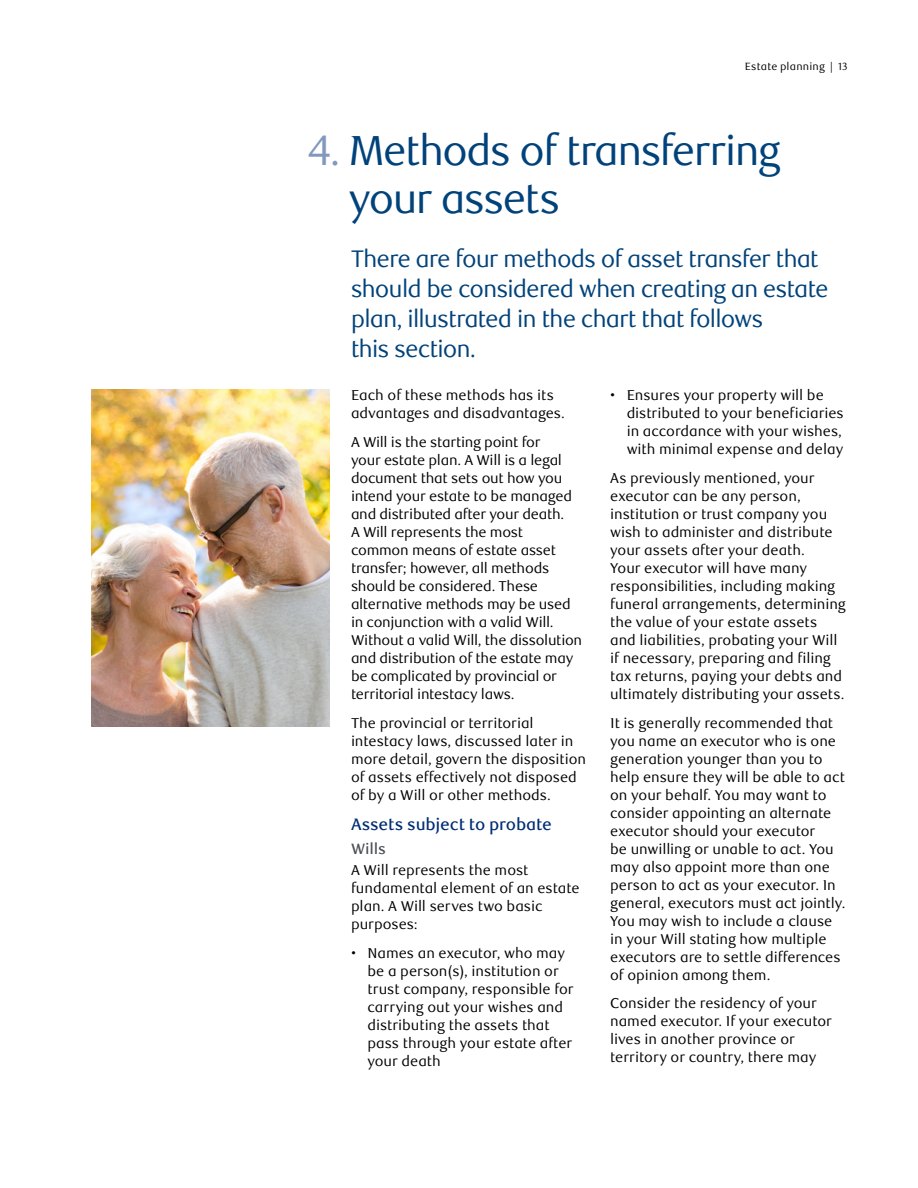
<style>
.page{position:relative;width:918px;height:1188px;background:#fff}
.page>*{position:absolute;margin:0;border:0;box-sizing:border-box;transform-origin:0 0}
._1-Main_Title_Slate{font:42px/48px "RBC Display";letter-spacing:-.02em;color:#00427a}
._9-Text_Highlight{font:24px/30px "RBC Display";letter-spacing:-.02em;color:#00427a}
.t1{font:500 16.5px "RBC Text";letter-spacing:-.01em;color:#002d74}
._5_Subhead_L1{font:500 15px "RBC Text";letter-spacing:-.01em;color:#484f55}
.Body_Area_Text{font:14.25px/18px "RBC Text";letter-spacing:-.005em;color:#000}
.t2{font:10.5px "RBC Text";letter-spacing:.02em;color:#000}
.s1{color:#8398be}
</style>
<div class="page">
<img style="left:92px;top:390px;width:237px;height:337px">
<p class="t2" style="left:745px;top:60px;width:105px">Estate planning | 13</p>
<h1 class="_1-Main_Title_Slate" style="left:349px;top:128px;width:433px;text-indent:-42px"><span class="s1">4.</span> Methods of transferring your assets</h1>
<p class="_9-Text_Highlight" style="left:351px;top:245px;width:479px">There are four methods of asset transfer that should be considered when creating an estate plan, illustrated in the chart that follows<br>this section.</p>
<p class="Body_Area_Text" style="left:351px;top:387px;width:215px">Each of these methods has its advantages and disadvantages.</p>
<p class="Body_Area_Text" style="left:351px;top:433px;width:233px">A Will is the starting point for<br>your estate plan. A Will is a legal document that sets out how you intend your estate to be managed and distributed after your death.<br>A Will represents the most common means of estate asset transfer; however, all methods should be considered. These alternative methods may be used in conjunction with a valid Will.<br>Without a valid Will, the dissolution and distribution of the estate may be complicated by provincial or territorial intestacy laws.</p>
<p class="Body_Area_Text" style="left:351px;top:714px;width:237px">The provincial or territorial intestacy laws, discussed later in more detail, govern the disposition of assets effectively not disposed of by a Will or other methods.</p>
<h2 class="t1" style="left:351px;top:815px;width:203px">Assets subject to probate</h2>
<h3 class="_5_Subhead_L1" style="left:351px;top:840px;width:37px">Wills</h3>
<p class="Body_Area_Text" style="left:351px;top:862px;width:230px">A Will represents the most fundamental element of an estate plan. A Will serves two basic purposes:</p>
<p class="Body_Area_Text" style="left:368px;top:944px;width:208px;text-indent:-16px">• Names an executor, who may be a person(s), institution or trust company, responsible for carrying out your wishes and distributing the assets that pass through your estate after your death</p>
<p class="Body_Area_Text" style="left:627px;top:387px;width:219px;text-indent:-16px">• Ensures your property will be distributed to your beneficiaries in accordance with your wishes, with minimal expense and delay</p>
<p class="Body_Area_Text" style="left:610px;top:469px;width:237px">As previously mentioned, your executor can be any person, institution or trust company you wish to administer and distribute your assets after your death.<br>Your executor will have many responsibilities, including making funeral arrangements, determining the value of your estate assets and liabilities, probating your Will if necessary, preparing and filing tax returns, paying your debts and ultimately distributing your assets.</p>
<p class="Body_Area_Text" style="left:610px;top:714px;width:237px">It is generally recommended that you name an executor who is one generation younger than you to help ensure they will be able to act on your behalf. You may want to consider appointing an alternate executor should your executor<br>be unwilling or unable to act. You may also appoint more than one person to act as your executor. In general, executors must act jointly.<br>You may wish to include a clause in your Will stating how multiple executors are to settle differences of opinion among them.</p>
<p class="Body_Area_Text" style="left:610px;top:995px;width:223px">Consider the residency of your named executor. If your executor lives in another province or territory or country, there may</p>
</div>
